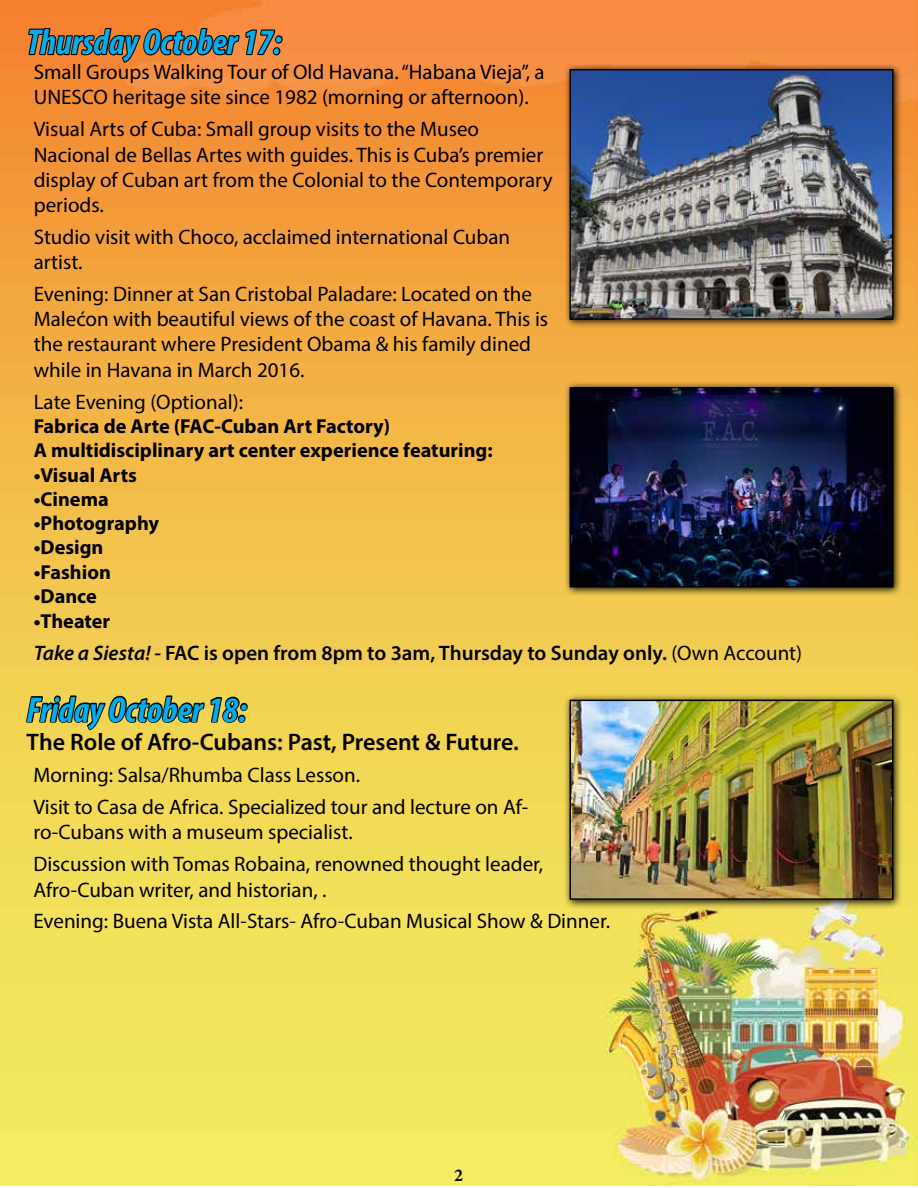
<style>
.page{position:relative;width:918px;height:1188px;background:#fff}
.page>*{position:absolute;margin:0;border:0;box-sizing:border-box;transform-origin:0 0}
.t1{font:italic 700 condensed 36px "Myriad Pro";color:#00aeef}
.t2{font:600 24px "Myriad Pro";color:#000}
.t3{font:21px/25.2px "Myriad Pro";color:#000}
.t4{font:600 21px "Myriad Pro";color:#000}
.t5{font:700 20.25px/24.3px "Myriad Pro";color:#000}
.t6{font:700 18px "Minion Pro";color:#000}
.s1{font-style:italic}
.s2{font-weight:400}
</style>
<div class="page">
<img style="left:0;top:0;width:918px;height:1186px">
<svg style="left:27px;top:26px;width:257px;height:374px;background:#eb973a"></svg>
<div style="left:563px;top:63px;width:340px;height:266px;background:#000;opacity:.96"></div>
<img style="left:572px;top:71px;width:320px;height:247px">
<div style="left:570px;top:69px;width:324px;height:251px;border:1px solid #000"></div>
<div style="left:563px;top:381px;width:340px;height:216px;background:#000;opacity:.96"></div>
<img style="left:572px;top:389px;width:320px;height:196px">
<div style="left:570px;top:387px;width:324px;height:200px;border:1px solid #000"></div>
<svg style="left:25px;top:694px;width:224px;height:374px;background:#e9d756"></svg>
<div style="left:563px;top:693px;width:340px;height:217px;background:#000;opacity:.96"></div>
<img style="left:573px;top:703px;width:318px;height:194px">
<div style="left:570px;top:700px;width:324px;height:200px;border:2px solid #000"></div>
<h1 class="t1" style="left:27px;top:20px;width:256px">Thursday October 17:</h1>
<p class="t3" style="left:34px;top:59px;width:512px">Small Groups Walking Tour of Old Havana. “Habana Vieja”, a<br>UNESCO heritage site since 1982 (morning or afternoon).</p>
<p class="t3" style="left:34px;top:116px;width:520px">Visual Arts of Cuba: Small group visits to the Museo Nacional de Bellas Artes with guides. This is Cuba’s premier display of Cuban art from the Colonial to the Contemporary periods.</p>
<p class="t3" style="left:34px;top:224px;width:478px">Studio visit with Choco, acclaimed international Cuban artist.</p>
<p class="t3" style="left:34px;top:281px;width:516px">Evening: Dinner at San Cristobal Paladare: Located on the Malećon with beautiful views of the coast of Havana. This is the restaurant where President Obama &amp; his family dined while in Havana in March 2016.</p>
<p class="t3" style="left:34px;top:389px;width:211px">Late Evening (Optional):</p>
<p class="t5" style="left:34px;top:413px;width:460px">Fabrica de Arte (FAC-Cuban Art Factory)<br>A multidisciplinary art center experience featuring:</p>
<p class="t5" style="left:34px;top:462px;width:105px">•Visual Arts</p>
<p class="t5" style="left:34px;top:486px;width:77px">•Cinema</p>
<p class="t5" style="left:34px;top:510px;width:127px">•Photography</p>
<p class="t5" style="left:34px;top:535px;width:71px">•Design</p>
<p class="t5" style="left:34px;top:559px;width:79px">•Fashion</p>
<p class="t5" style="left:34px;top:583px;width:65px">•Dance</p>
<p class="t5" style="left:34px;top:609px;width:78px">•Theater</p>
<p class="t4" style="left:34px;top:640px;width:770px"><span class="s1">Take a Siesta! -</span> FAC is open from 8pm to 3am, Thursday to Sunday only. <span class="s2">(Own Account)</span></p>
<h1 class="t1" style="left:27px;top:687px;width:221px">Friday October 18:</h1>
<p class="t2" style="left:27px;top:727px;width:494px">The Role of Afro-Cubans: Past, Present &amp; Future.</p>
<p class="t3" style="left:33px;top:759px;width:496px;line-height:32px">Morning: Salsa/Rhumba Class Lesson.<br>Visit to Casa de Africa. Specialized tour and lecture on Af-</p>
<p class="t3" style="left:33px;top:816px;width:511px;line-height:32px">ro-Cubans with a museum specialist.<br>Discussion with Tomas Robaina, renowned thought leader,</p>
<p class="t3" style="left:33px;top:873px;width:578px;line-height:32px">Afro-Cuban writer, and historian, .<br>Evening: Buena Vista All-Stars- Afro-Cuban Musical Show &amp; Dinner.</p>
<p class="t6" style="left:454px;top:1162px;width:10px">2</p>
</div>
